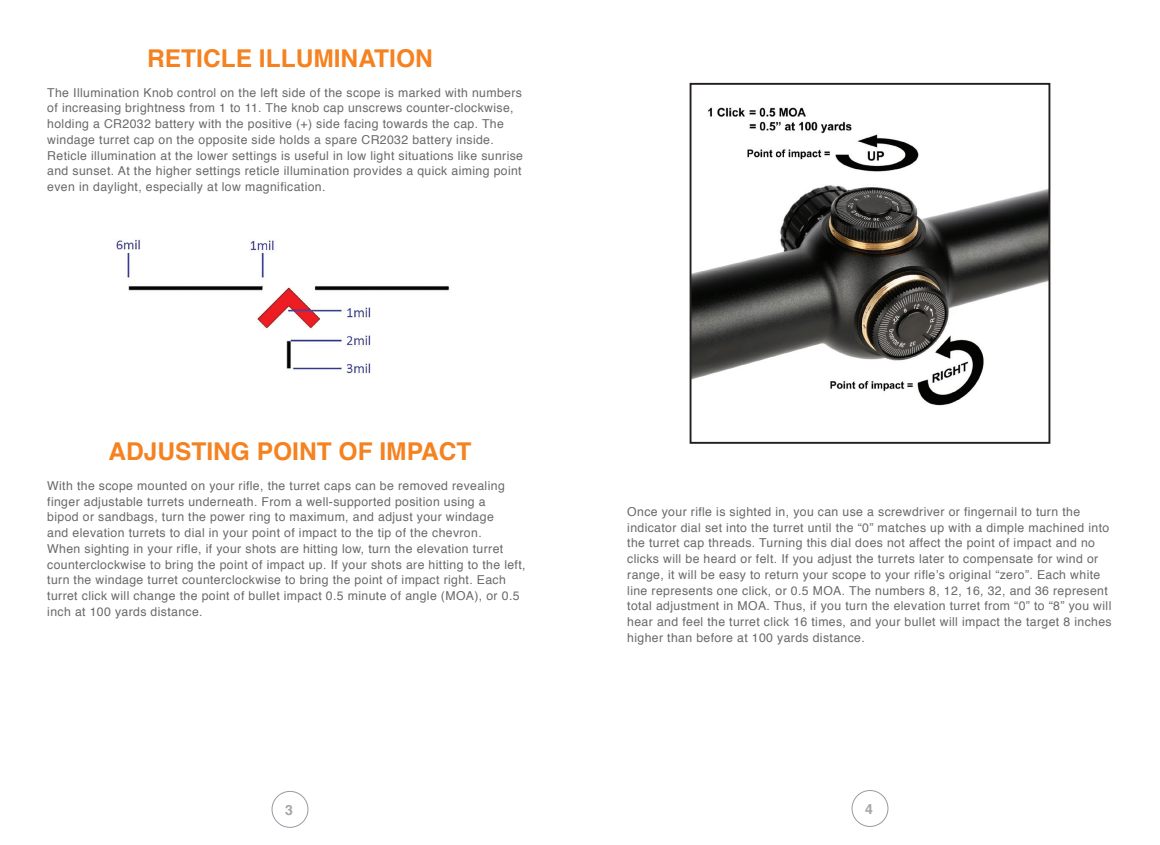
<style>
.page{position:relative;width:1160px;height:845px;background:#fff}
.page>*{position:absolute;margin:0;border:0;box-sizing:border-box;transform-origin:0 0}
.Hdr___Sub{font:700 24.5px "Helvetica";color:#f58220}
.Hdr___Sub-2{font:700 14px "Helvetica";color:#a4a5a9}
.txt{font:12.25px/15.8px "Helvetica";letter-spacing:.03em;color:#69696c}
</style>
<div class="page">
<div style="left:271px;top:790px;width:37px;height:37px;border:1px solid #959ca3;border-radius:50%"></div>
<img style="left:116px;top:239px;width:334px;height:135px">
<div style="left:851px;top:789px;width:37px;height:37px;border:1px solid #959ca3;border-radius:50%"></div>
<img style="left:692px;top:107px;width:355px;height:299px">
<div style="left:689px;top:83px;width:361px;height:360px;border:2px solid #231f20"></div>
<p class="Hdr___Sub" style="left:147px;top:39px;width:287px">RETICLE ILLUMINATION</p>
<p class="txt" style="left:47px;top:85px;width:477px">The Illumination Knob control on the left side of the scope is marked with numbers of increasing brightness from 1 to 11. The knob cap unscrews counter-clockwise, holding a CR2032 battery with the positive (+) side facing towards the cap. The windage turret cap on the opposite side holds a spare CR2032 battery inside.<br>Reticle illumination at the lower settings is useful in low light situations like sunrise and sunset. At the higher settings reticle illumination provides a quick aiming point even in daylight, especially at low magnification.</p>
<p class="Hdr___Sub" style="left:108px;top:431px;width:364px">ADJUSTING POINT OF IMPACT</p>
<p class="txt" style="left:47px;top:478px;width:479px">With the scope mounted on your rifle, the turret caps can be removed revealing finger adjustable turrets underneath. From a well-supported position using a<br>bipod or sandbags, turn the power ring to maximum, and adjust your windage<br>and elevation turrets to dial in your point of impact to the tip of the chevron.<br>When sighting in your rifle, if your shots are hitting low, turn the elevation turret counterclockwise to bring the point of impact up. If your shots are hitting to the left, turn the windage turret counterclockwise to bring the point of impact right. Each turret click will change the point of bullet impact 0.5 minute of angle (MOA), or 0.5 inch at 100 yards distance.</p>
<p class="Hdr___Sub-2" style="left:285px;top:798px;width:9px">3</p>
<p class="txt" style="left:627px;top:503px;width:486px">Once your rifle is sighted in, you can use a screwdriver or fingernail to turn the indicator dial set into the turret until the “0” matches up with a dimple machined into the turret cap threads. Turning this dial does not affect the point of impact and no clicks will be heard or felt. If you adjust the turrets later to compensate for wind or range, it will be easy to return your scope to your rifle’s original “zero”. Each white line represents one click, or 0.5 MOA. The numbers 8, 12, 16, 32, and 36 represent total adjustment in MOA. Thus, if you turn the elevation turret from “0” to “8” you will hear and feel the turret click 16 times, and your bullet will impact the target 8 inches higher than before at 100 yards distance.</p>
<p class="Hdr___Sub-2" style="left:865px;top:797px;width:9px">4</p>
</div>
